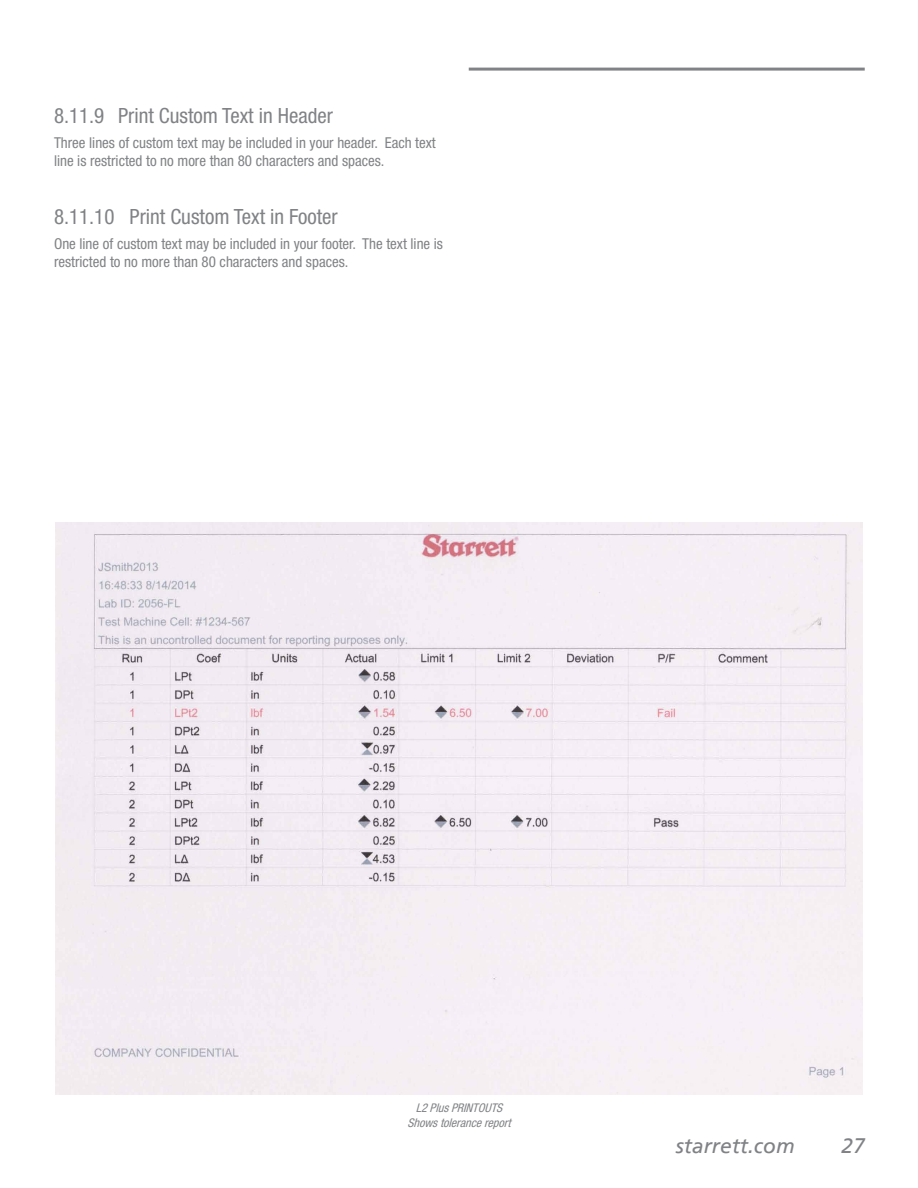
<style>
.page{position:relative;width:918px;height:1188px;background:#fff}
.page>*{position:absolute;margin:0;border:0;box-sizing:border-box;transform-origin:0 0}
.t1{font:condensed 21px "Helvetica Neue LT Pro";color:#808285}
.t2{font:italic 500 21px "AG Foreigner";color:#808285}
.t3{font:condensed 15px/18px "Helvetica Neue LT Pro";color:#808285}
.t4{font:italic condensed 12px/15px "Helvetica Neue LT Pro";color:#808285;text-align:center}
</style>
<div class="page">
<hr style="left:469px;top:68px;width:396px;height:3px;background:#808285">
<img style="left:55px;top:522px;width:808px;height:573px">
<h1 class="t1" style="left:54px;top:103px;width:280px">8.11.9 Print Custom Text in Header</h1>
<p class="t3" style="left:54px;top:133px;width:383px">Three lines of custom text may be included in your header. Each text line is restricted to no more than 80 characters and spaces.</p>
<h1 class="t1" style="left:54px;top:204px;width:285px">8.11.10 Print Custom Text in Footer</h1>
<p class="t3" style="left:54px;top:235px;width:391px">One line of custom text may be included in your footer. The text line is restricted to no more than 80 characters and spaces.</p>
<p class="t4" style="left:408px;top:1100px;width:108px">L2PlusPRINTOUTS<br>Showstolerancereport</p>
<h1 class="t2" style="left:676px;top:1134px;width:121px">starrett.com</h1>
<h1 class="t2" style="left:841px;top:1134px;width:25px">27</h1>
</div>
